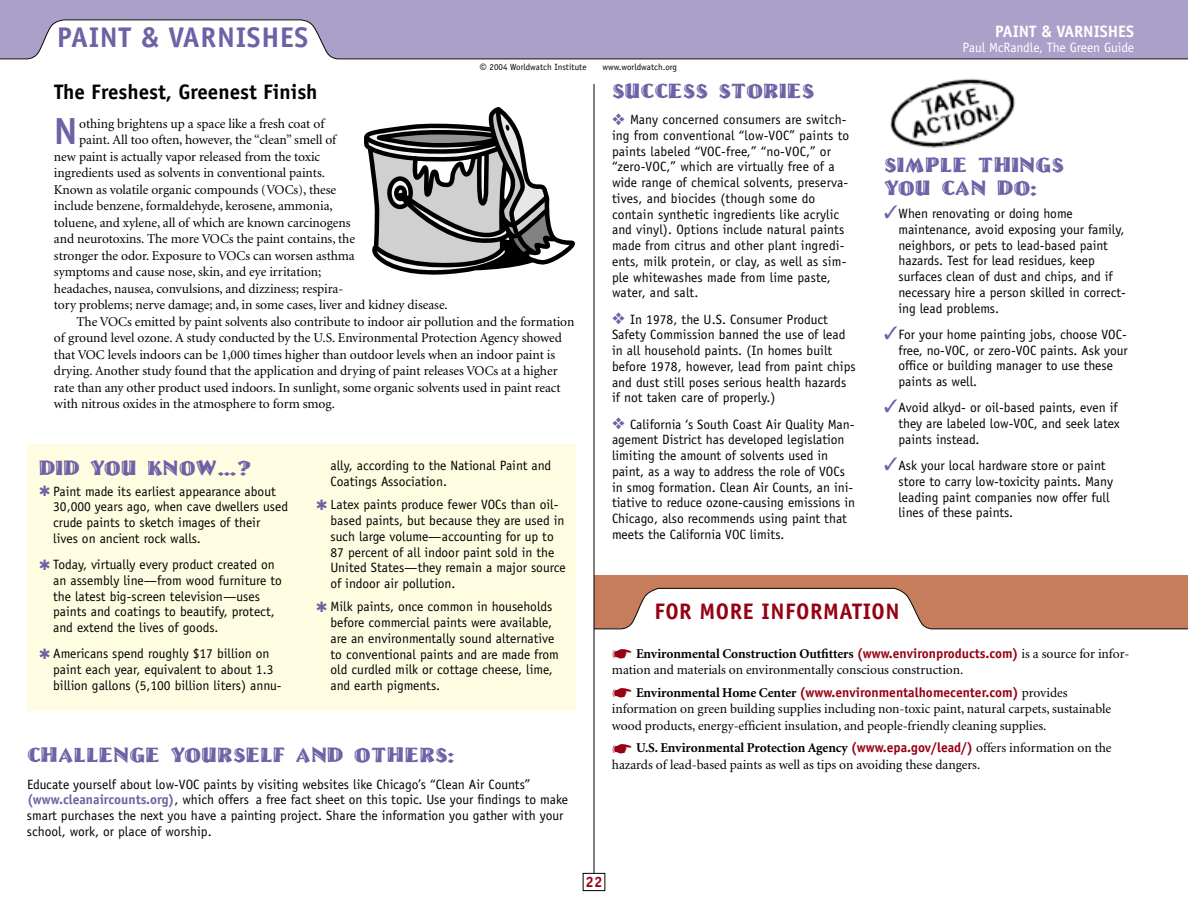
<style>
.page{position:relative;width:1188px;height:918px;background:#fff}
.page>*{position:absolute;margin:0;border:0;box-sizing:border-box;transform-origin:0 0}
.t1{font:700 37.8px "Officina Sans";color:#6f61a5}
.t2{font:700 28.5px "Officina Sans";letter-spacing:.025em;color:#6f61a5}
.t3{font:700 22.5px "Officina Sans";letter-spacing:.025em;color:#960014}
.t4{font:21px/22.5px "Lino Letter Cut";color:#6f61a5}
.t5{font:700 21px "Officina Sans";color:#000}
.t6{font:700 16.5px "Officina Sans";color:#fff}
.t7{font:700 15px "Officina Sans";color:#960014}
.t8{font:13.5px/15.8px "Officina Sans";color:#000}
.t9{font:13.5px/16.5px "Minion";letter-spacing:-.005em;color:#000}
.t10{font:700 13.5px "Officina Sans";color:#960014}
.t11{font:13.5px "Officina Sans";letter-spacing:-.005em;color:#fff}
.t12{font:9px "Officina Sans";color:#000}
.s1{font-size:13.5px}
.s2{color:#6f61a5}
.s3{color:#960014}
.s4{font-weight:700}
.s5{font-family:"Officina Sans";font-weight:700;color:#960014}
.s6{font-family:"Minion";color:#000}
.s7{font-family:"Minion";font-weight:400;color:#000}
.s8{font-weight:700;color:#6f61a5}
</style>
<div class="page">
<div style="left:594px;top:575px;width:594px;height:59px;background:#c57d5c"></div>
<div style="left:27px;top:444px;width:549px;height:267px;background:#fffde1"></div>
<div style="left:0;top:0;width:1188px;height:58px;background:#aba0ca"></div>
<svg style="left:0;top:19px;width:1188px;height:41px"></svg>
<div style="left:54px;top:26px;width:257px;height:38px;background:#fff"></div>
<svg style="left:593px;top:588px;width:595px;height:51px"></svg>
<div style="left:650px;top:602px;width:254px;height:35px;background:#fff"></div>
<hr style="left:594px;top:84px;width:1px;height:795px;background:#000">
<svg style="left:364px;top:107px;width:210px;height:167px"></svg>
<img style="left:890px;top:78px;width:125px;height:70px">
<div style="left:583px;top:873px;width:22px;height:18px;background:#fff"></div>
<div style="left:583px;top:873px;width:22px;height:18px;border:1px solid #000"></div>
<h2 class="t2" style="left:57px;top:19px;width:253px">PAINT &amp; VARNISHES</h2>
<p class="t12" style="left:479px;top:61px;width:109px"><span class="s1">©</span> 2004 Worldwatch Institute</p>
<p class="t12" style="left:602px;top:61px;width:76px">www.worldwatch.org</p>
<p class="t6" style="left:995px;top:22px;width:140px">PAINT &amp; VARNISHES</p>
<p class="t11" style="left:963px;top:40px;width:173px">Paul McRandle, The Green Guide</p>
<h3 class="t4" style="left:612px;top:79px;width:204px">SUCCESS STORIES</h3>
<p class="t8" style="left:612px;top:112px;width:239px"><span class="s2">❖</span> Many concerned consumers are switch&shy;ing from conventional “low-VOC” paints to paints labeled “VOC-free,” “no-VOC,” or “zero-VOC,” which are virtually free of a wide range of chemical solvents, preserva&shy;tives, and biocides (though some do contain synthetic ingredients like acrylic and vinyl). Options include natural paints made from citrus and other plant ingredi&shy;ents, milk protein, or clay, as well as sim&shy;ple whitewashes made from lime paste, water, and salt.</p>
<p class="t8" style="left:612px;top:311px;width:245px"><span class="s2">❖</span> In 1978, the U.S. Consumer Product Safety Commission banned the use of lead in all household paints. (In homes built before 1978, however, lead from paint chips and dust still poses serious health hazards if not taken care of properly.)</p>
<p class="t8" style="left:612px;top:416px;width:245px"><span class="s2">❖</span> California ‘s South Coast Air Quality Man&shy;agement District has developed legislation limiting the amount of solvents used in paint, as a way to address the role of VOCs in smog formation. Clean Air Counts, an ini&shy;tiative to reduce ozone-causing emissions in Chicago, also recommends using paint that meets the California VOC limits.</p>
<h3 class="t5" style="left:54px;top:79px;width:265px">The Freshest, Greenest Finish</h3>
<h1 class="t1" style="left:54px;top:108px;width:25px">N</h1>
<p class="t9" style="left:79px;top:116px;width:247px">othing brightens up a space like a fresh coat of</p>
<p class="t9" style="left:79px;top:132px;width:259px">paint. All too often, however, the “clean” smell of</p>
<p class="t9" style="left:54px;top:149px;width:268px">new paint is actually vapor released from the toxic</p>
<p class="t9" style="left:54px;top:165px;width:273px">ingredients used as solvents in conventional paints.</p>
<p class="t9" style="left:54px;top:182px;width:284px">Known as volatile organic compounds (VOCs), these</p>
<p class="t9" style="left:54px;top:198px;width:280px">include benzene, formaldehyde, kerosene, ammonia,</p>
<p class="t9" style="left:54px;top:215px;width:298px">toluene, and xylene, all of which are known carcinogens</p>
<p class="t9" style="left:54px;top:231px;width:303px">and neurotoxins. The more VOCs the paint contains, the</p>
<p class="t9" style="left:54px;top:248px;width:302px">stronger the odor. Exposure to VOCs can worsen asthma</p>
<p class="t9" style="left:54px;top:264px;width:269px">symptoms and cause nose, skin, and eye irritation;</p>
<p class="t9" style="left:54px;top:281px;width:291px">headaches, nausea, convulsions, and dizziness; respira-</p>
<p class="t9" style="left:54px;top:297px;width:395px">tory problems; nerve damage; and, in some cases, liver and kidney disease.</p>
<p class="t9" style="left:76px;top:314px;width:500px">The VOCs emitted by paint solvents also contribute to indoor air pollution and the formation</p>
<p class="t9" style="left:54px;top:330px;width:509px">of ground level ozone. A study conducted by the U.S. Environmental Protection Agency showed</p>
<p class="t9" style="left:54px;top:347px;width:503px">that VOC levels indoors can be 1,000 times higher than outdoor levels when an indoor paint is</p>
<p class="t9" style="left:54px;top:363px;width:505px">drying. Another study found that the application and drying of paint releases VOCs at a higher</p>
<p class="t9" style="left:54px;top:380px;width:508px">rate than any other product used indoors. In sunlight, some organic solvents used in paint react</p>
<p class="t9" style="left:54px;top:396px;width:282px">with nitrous oxides in the atmosphere to form smog.</p>
<h3 class="t4" style="left:884px;top:153px;width:181px">SIMPLE THINGS<br>YOU CAN DO:</h3>
<p class="t8" style="left:898px;top:206px;width:229px;text-indent:-14px"><span class="s2">✓</span>When renovating or doing home maintenance, avoid exposing your family, neighbors, or pets to lead-based paint hazards. Test for lead residues, keep surfaces clean of dust and chips, and if necessary hire a person skilled in correct&shy;ing lead problems.</p>
<p class="t8" style="left:898px;top:326px;width:231px;text-indent:-14px"><span class="s2">✓</span>For your home painting jobs, choose VOC&shy;free, no-VOC, or zero-VOC paints. Ask your office or building manager to use these paints as well.</p>
<p class="t8" style="left:898px;top:400px;width:223px;text-indent:-14px"><span class="s2">✓</span>Avoid alkyd- or oil-based paints, even if they are labeled low-VOC, and seek latex paints instead.</p>
<p class="t8" style="left:898px;top:458px;width:216px;text-indent:-14px"><span class="s2">✓</span>Ask your local hardware store or paint store to carry low-toxicity paints. Many leading paint companies now offer full lines of these paints.</p>
<h3 class="t4" style="left:39px;top:455px;width:215px">DID YOU KNOW…?</h3>
<p class="t8" style="left:53px;top:483px;width:236px;text-indent:-14px"><span class="s2">✱</span> Paint made its earliest appearance about 30,000 years ago, when cave dwellers used crude paints to sketch images of their lives on ancient rock walls.</p>
<p class="t8" style="left:53px;top:557px;width:230px;text-indent:-14px"><span class="s2">✱</span> Today, virtually every product created on an assembly line—from wood furniture to the latest big-screen television—uses paints and coatings to beautify, protect, and extend the lives of goods.</p>
<p class="t8" style="left:53px;top:646px;width:230px;text-indent:-14px"><span class="s2">✱</span> Americans spend roughly $17 billion on paint each year, equivalent to about 1.3 billion gallons (5,100 billion liters) annu-</p>
<p class="t9" style="left:612px;top:646px;width:519px"><span class="s3">☛</span> <span class="s4">Environmental Construction Outfitters</span> <span class="s5">(www.environproducts.com)</span> is a source for infor&shy;mation and materials on environmentally conscious construction.</p>
<p class="t8" style="left:331px;top:458px;width:222px">ally, according to the National Paint and<br>Coatings Association.</p>
<p class="t8" style="left:331px;top:497px;width:237px;text-indent:-14px"><span class="s2">✱</span> Latex paints produce fewer VOCs than oil&shy;based paints, but because they are used in such large volume—accounting for up to 87 percent of all indoor paint sold in the United States—they remain a major source of indoor air pollution.</p>
<p class="t8" style="left:331px;top:599px;width:230px;text-indent:-14px"><span class="s2">✱</span> Milk paints, once common in households before commercial paints were available, are an environmentally sound alternative to conventional paints and are made from old curdled milk or cottage cheese, lime, and earth pigments.</p>
<h3 class="t3" style="left:654px;top:597px;width:247px">FOR MORE INFORMATION</h3>
<p class="t10" style="left:612px;top:684px;width:457px">☛ <span class="s6">Environmental Home Center</span> (www.environmentalhomecenter.com) <span class="s7">provides</span></p>
<p class="t9" style="left:612px;top:701px;width:501px">information on green building supplies including non-toxic paint, natural carpets, sustainable wood products, energy-efficient insulation, and people-friendly cleaning supplies.</p>
<p class="t9" style="left:612px;top:740px;width:501px"><span class="s3">☛</span> <span class="s4">U.S. Environmental Protection Agency</span> <span class="s5">(www.epa.gov/lead/)</span> offers information on the hazards of lead-based paints as well as tips on avoiding these dangers.</p>
<h3 class="t4" style="left:27px;top:743px;width:430px">CHALLENGE YOURSELF AND OTHERS:</h3>
<p class="t8" style="left:27px;top:776px;width:543px">Educate yourself about low-VOC paints by visiting websites like Chicago’s “Clean Air Counts” <span class="s8">(www.cleanaircounts.org)</span>, which offers a free fact sheet on this topic. Use your findings to make smart purchases the next you have a painting project. Share the information you gather with your school, work, or place of worship.</p>
<p class="t7" style="left:586px;top:872px;width:18px">22</p>
</div>
